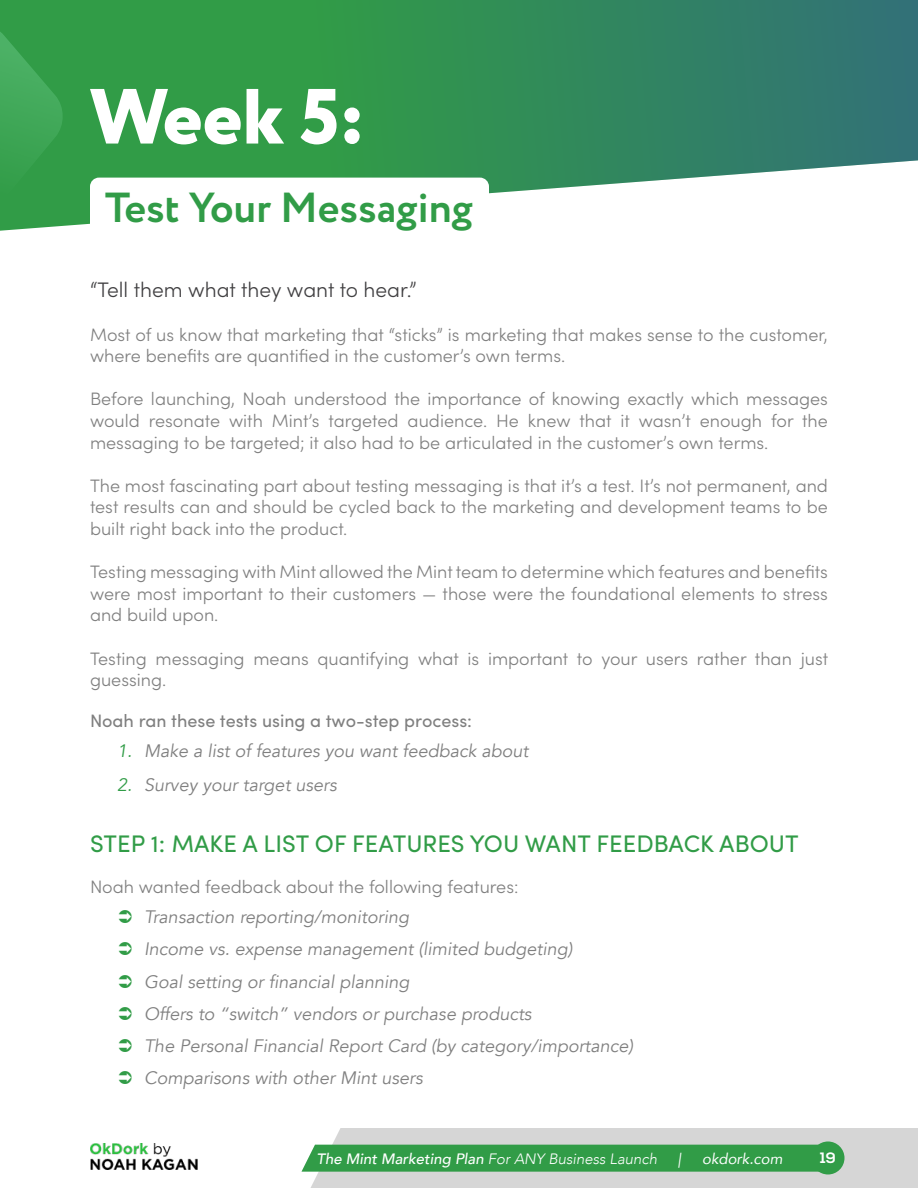
<style>
.page{position:relative;width:918px;height:1188px;background:#fff}
.page>*{position:absolute;margin:0;border:0;box-sizing:border-box;transform-origin:0 0}
.t1{font:800 78px "Circe";color:#fff}
.H1_Sub{font:700 42px "Circe";color:#319c47}
.H2_Sub{font:24px "Sofia Pro";color:#319c47}
.Main_Body{font:300 21px "Sofia Pro";color:#414042}
.Main_Body-2{font:300 18px/21.6px "Sofia Pro";color:#808080;text-align:justify}
.t2{font:italic 18px "Avenir";color:#808080}
.Main_Body-3{font:18px "Sofia Pro";color:#808080}
.t3{font:italic 500 15px "Avenir";color:#fff}
.t4{font:italic 15px "Avenir";color:#fff}
.t5{font:700 15px "Nexa";color:#fff}
.s1{color:#319c47}
.s2{font-weight:300}
</style>
<div class="page">
<svg style="left:0;top:0;width:918px;height:231px;background:#4c9c6d"></svg>
<svg style="left:0;top:24px;width:65px;height:187px;background:#38a24f"></svg>
<div style="left:90px;top:178px;width:399px;height:59px;background:#fff;border-radius:9px"></div>
<svg style="left:302px;top:1128px;width:616px;height:60px;background:#98c1a0"></svg>
<div style="left:812px;top:1142px;width:32px;height:32px;background:#319c47;border-radius:50%"></div>
<img style="left:90px;top:1143px;width:108px;height:27px">
<h1 class="t1" style="left:90px;top:64px;width:276px">Week 5:</h1>
<p class="H1_Sub" style="left:105px;top:179px;width:369px">Test Your Messaging</p>
<p class="Main_Body" style="left:90px;top:275px;width:328px">“Tell them what they want to hear.”</p>
<p class="Main_Body-2" style="left:90px;top:322px;width:739px">Most of us know that marketing that “sticks” is marketing that makes sense to the customer, where benefits are quantified in the customer’s own terms.</p>
<p class="Main_Body-2" style="left:90px;top:387px;width:740px">Before launching, Noah understood the importance of knowing exactly which messages would resonate with Mint’s targeted audience. He knew that it wasn’t enough for the messaging to be targeted; it also had to be articulated in the customer’s own terms.</p>
<p class="Main_Body-2" style="left:90px;top:474px;width:740px">The most fascinating part about testing messaging is that it’s a test. It’s not permanent, and test results can and should be cycled back to the marketing and development teams to be built right back into the product.</p>
<p class="Main_Body-2" style="left:90px;top:560px;width:740px">Testing messaging with Mint allowed the Mint team to determine which features and benefits were most important to their customers — those were the foundational elements to stress and build upon.</p>
<p class="Main_Body-2" style="left:90px;top:646px;width:740px">Testing messaging means quantifying what is important to your users rather than just guessing.</p>
<p class="Main_Body-3" style="left:90px;top:707px;width:384px">Noah ran these tests using a two-step process:</p>
<p class="t2" style="left:117px;top:740px;width:413px"><span class="s1">1.</span> Make a list of features you want feedback about</p>
<p class="t2" style="left:117px;top:774px;width:221px"><span class="s1">2.</span> Survey your target users</p>
<p class="H2_Sub" style="left:90px;top:826px;width:710px">STEP 1: MAKE A LIST OF FEATURES YOU WANT FEEDBACK ABOUT</p>
<p class="Main_Body-2" style="left:90px;top:875px;width:430px">Noah wanted feedback about the following features:</p>
<p class="t2" style="left:144px;top:906px;width:267px">Transaction reporting/monitoring</p>
<p class="t2" style="left:144px;top:939px;width:430px">Income vs. expense management (limited budgeting)</p>
<p class="t2" style="left:144px;top:971px;width:267px">Goal setting or financial planning</p>
<p class="t2" style="left:144px;top:1003px;width:389px">Offers to “switch” vendors or purchase products</p>
<p class="t2" style="left:144px;top:1035px;width:491px">The Personal Financial Report Card (by category/importance)</p>
<p class="t2" style="left:144px;top:1067px;width:280px">Comparisons with other Mint users</p>
<p class="t3" style="left:316px;top:1150px;width:342px">The Mint Marketing Plan <span class="s2">For ANY Business Launch</span></p>
<p class="t4" style="left:678px;top:1149px;width:5px">|</p>
<p class="t4" style="left:702px;top:1149px;width:82px">okdork.com</p>
<p class="t5" style="left:820px;top:1149px;width:17px">19</p>
</div>
